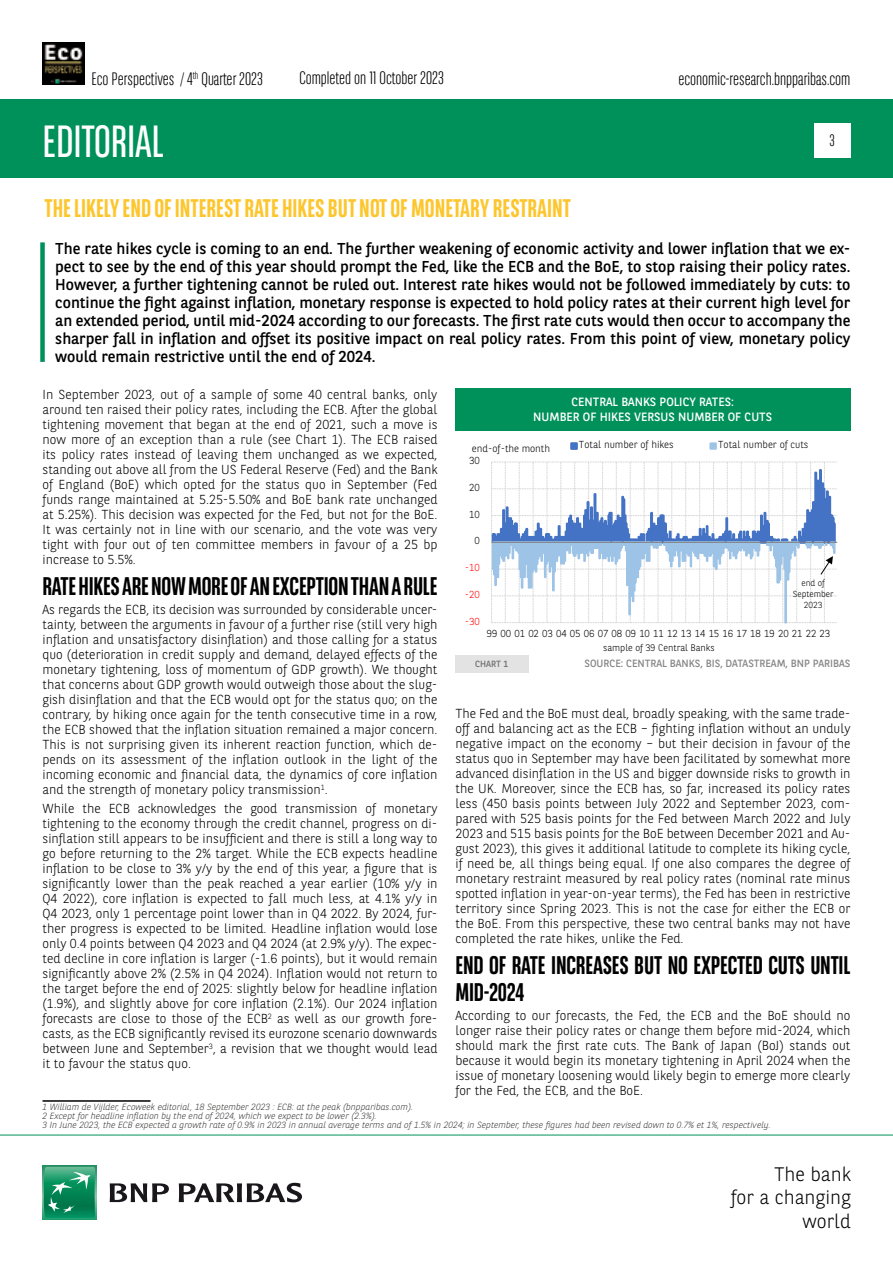
<style>
.page{position:relative;width:893px;height:1263px;background:#fff}
.page>*{position:absolute;margin:0;border:0;box-sizing:border-box;transform-origin:0 0}
.t1{font:45px "BNPP Sans Condensed";color:#fff}
.t2{font:700 25.5px/27px "BNPP Sans Condensed";letter-spacing:-.01em;color:#000}
.t3{font:700 25.5px "BNPP Sans Condensed";color:#fdc62e}
.t4{font:300 19.5px/23.4px "BNPP Sans";color:#000;text-align:right}
.t5{font:300 18px "BNPP Sans Condensed";color:#000}
.t6{font:300 16.5px "BNPP Sans Condensed";color:#000}
.t7{font:15.75px/18px "BNPP Sans";color:#000;text-align:justify}
.t8{font:300 13.05px/15px "BNPP Sans";color:#000;text-align:justify}
.t9{font:12px/14.4px "BNPP Sans";color:#fff;text-align:center}
.t10{font:10.5px "BNPP Sans";color:#878787}
.t11{font:300 10.2px "BNPP Sans";letter-spacing:-.01em;color:#000}
.t12{font:300 10.2px "BNPP Sans";color:#f00}
.t13{font:300 9.6px "BNPP Sans";color:#000}
.t14{font:italic 300 9px/9px "BNPP Sans";color:#3c3c3b}
.t15{font:9px "BNPP Sans";color:#706f6f}
.t16{font:300 8.7px/10.6px "BNPP Sans";letter-spacing:-.005em;color:#000;text-align:center}
</style>
<div class="page">
<img style="left:43px;top:43px;width:42px;height:42px">
<div style="left:1px;top:99px;width:892px;height:78px;background:#00915b"></div>
<svg style="left:43px;top:1166px;width:53px;height:53px"></svg>
<svg style="left:44px;top:1167px;width:51px;height:51px;background:#26996e"></svg>
<svg style="left:110px;top:1183px;width:59px;height:19px"></svg>
<svg style="left:179px;top:1183px;width:123px;height:19px"></svg>
<hr style="left:0;top:1135px;width:893px;height:1px;background:#00915b">
<div style="left:814px;top:123px;width:36px;height:34px;background:#fff"></div>
<div style="left:40px;top:242px;width:5px;height:120px;background:#00915b"></div>
<hr style="left:43px;top:1100px;width:108px;height:2px;background:#000">
<svg style="left:570px;top:442px;width:8px;height:8px"></svg>
<svg style="left:709px;top:442px;width:8px;height:8px"></svg>
<svg style="left:491px;top:462px;width:346px;height:161px"></svg>
<div style="left:455px;top:388px;width:395px;height:42px;background:#00915b"></div>
<div style="left:455px;top:655px;width:73px;height:18px;background:#e3e3e3"></div>
<h3 class="t5" style="left:91px;top:67px;width:173px">Eco Perspectives / 4<sup>th</sup> Quarter 2023</h3>
<h1 class="t1" style="left:43px;top:113px;width:123px">EDITORIAL</h1>
<h3 class="t5" style="left:299px;top:66px;width:146px">Completed on 11 October 2023</h3>
<h2 class="t3" style="left:45px;top:193px;width:528px">THE LIKELY END OF INTEREST RATE HIKES BUT NOT OF MONETARY RESTRAINT</h2>
<h3 class="t5" style="left:678px;top:67px;width:174px">economic-research.bnpparibas.com</h3>
<p class="t6" style="left:829px;top:130px;width:7px">3</p>
<p class="t7" style="left:55px;top:239px;width:797px">The rate hikes cycle is coming to an end. The further weakening of economic activity and lower inflation that we ex&shy;pect to see by the end of this year should prompt the Fed, like the ECB and the BoE, to stop raising their policy rates.<br>However, a further tightening cannot be ruled out. Interest rate hikes would not be followed immediately by cuts: to continue the fight against inflation, monetary response is expected to hold policy rates at their current high level for an extended period, until mid-2024 according to our forecasts. The first rate cuts would then occur to accompany the sharper fall in inflation and offset its positive impact on real policy rates. From this point of view, monetary policy would remain restrictive until the end of 2024.</p>
<p class="t8" style="left:43px;top:386px;width:396px">In September 2023, out of a sample of some 40 central banks, only around ten raised their policy rates, including the ECB. After the global tightening movement that began at the end of 2021, such a move is now more of an exception than a rule (see Chart 1). The ECB raised its policy rates instead of leaving them unchanged as we expected, standing out above all from the US Federal Reserve (Fed) and the Bank of England (BoE) which opted for the status quo in September (Fed funds range maintained at 5.25-5.50% and BoE bank rate unchanged at 5.25%). This decision was expected for the Fed, but not for the BoE.<br>It was certainly not in line with our scenario, and the vote was very tight with four out of ten committee members in favour of a 25 bp increase to 5.5%.</p>
<h2 class="t2" style="left:43px;top:572px;width:396px">RATE HIKES ARE NOW MORE OF AN EXCEPTION THAN A RULE</h2>
<p class="t8" style="left:43px;top:601px;width:396px">As regards the ECB, its decision was surrounded by considerable uncer&shy;tainty, between the arguments in favour of a further rise (still very high inflation and unsatisfactory disinflation) and those calling for a status quo (deterioration in credit supply and demand, delayed effects of the monetary tightening, loss of momentum of GDP growth). We thought that concerns about GDP growth would outweigh those about the slug&shy;gish disinflation and that the ECB would opt for the status quo; on the contrary, by hiking once again for the tenth consecutive time in a row, the ECB showed that the inflation situation remained a major concern.<br>This is not surprising given its inherent reaction function, which de&shy;pends on its assessment of the inflation outlook in the light of the incoming economic and financial data, the dynamics of core inflation and the strength of monetary policy transmission<sup>1</sup>.</p>
<p class="t8" style="left:43px;top:801px;width:396px">While the ECB acknowledges the good transmission of monetary tightening to the economy through the credit channel, progress on di&shy;sinflation still appears to be insufficient and there is still a long way to go before returning to the 2% target. While the ECB expects headline inflation to be close to 3% y/y by the end of this year, a figure that is significantly lower than the peak reached a year earlier (10% y/y in Q4 2022), core inflation is expected to fall much less, at 4.1% y/y in Q4 2023, only 1 percentage point lower than in Q4 2022. By 2024, fur&shy;ther progress is expected to be limited. Headline inflation would lose only 0.4 points between Q4 2023 and Q4 2024 (at 2.9% y/y). The expec&shy;ted decline in core inflation is larger (-1.6 points), but it would remain significantly above 2% (2.5% in Q4 2024). Inflation would not return to the target before the end of 2025: slightly below for headline inflation (1.9%), and slightly above for core inflation (2.1%). Our 2024 inflation forecasts are close to those of the ECB<sup>2</sup> as well as our growth fore&shy;casts, as the ECB significantly revised its eurozone scenario downwards between June and September<sup>3</sup>, a revision that we thought would lead it to favour the status quo.</p>
<p class="t9" style="left:533px;top:394px;width:240px">CENTRAL BANKS POLICY RATES:<br>NUMBER OF HIKES VERSUS NUMBER OF CUTS</p>
<p class="t11" style="left:472px;top:441px;width:80px">end-of-the month</p>
<p class="t11" style="left:469px;top:453px;width:12px">30</p>
<p class="t11" style="left:469px;top:480px;width:12px">20</p>
<p class="t11" style="left:469px;top:507px;width:12px">10</p>
<p class="t11" style="left:474px;top:534px;width:7px">0</p>
<p class="t12" style="left:465px;top:561px;width:17px">-10</p>
<p class="t12" style="left:465px;top:587px;width:17px">-20</p>
<p class="t12" style="left:465px;top:614px;width:17px">-30</p>
<p class="t11" style="left:579px;top:438px;width:96px">Total number of hikes</p>
<p class="t11" style="left:718px;top:438px;width:92px">Total number of cuts</p>
<p class="t16" style="left:793px;top:578px;width:42px">end of<br>September<br>2023</p>
<p class="t11" style="left:487px;top:626px;width:345px">99 00 01 02 03 04 05 06 07 08 09 10 11 12 13 14 15 16 17 18 19 20 21 22 23</p>
<p class="t13" style="left:603px;top:641px;width:113px">sample of 39 Central Banks</p>
<p class="t15" style="left:475px;top:658px;width:35px">CHART 1</p>
<p class="t10" style="left:584px;top:656px;width:267px">SOURCE: CENTRAL BANKS, BIS, DATASTREAM, BNP PARIBAS</p>
<p class="t8" style="left:455px;top:705px;width:397px">The Fed and the BoE must deal, broadly speaking, with the same trade&shy;off and balancing act as the ECB – fighting inflation without an unduly negative impact on the economy – but their decision in favour of the status quo in September may have been facilitated by somewhat more advanced disinflation in the US and bigger downside risks to growth in the UK. Moreover, since the ECB has, so far, increased its policy rates less (450 basis points between July 2022 and September 2023, com&shy;pared with 525 basis points for the Fed between March 2022 and July 2023 and 515 basis points for the BoE between December 2021 and Au&shy;gust 2023), this gives it additional latitude to complete its hiking cycle, if need be, all things being equal. If one also compares the degree of monetary restraint measured by real policy rates (nominal rate minus spotted inflation in year-on-year terms), the Fed has been in restrictive territory since Spring 2023. This is not the case for either the ECB or the BoE. From this perspective, these two central banks may not have completed the rate hikes, unlike the Fed.</p>
<h2 class="t2" style="left:455px;top:952px;width:396px">END OF RATE INCREASES BUT NO EXPECTED CUTS UNTIL<br>MID-2024</h2>
<p class="t8" style="left:455px;top:1008px;width:396px">According to our forecasts, the Fed, the ECB and the BoE should no longer raise their policy rates or change them before mid-2024, which should mark the first rate cuts. The Bank of Japan (BoJ) stands out because it would begin its monetary tightening in April 2024 when the issue of monetary loosening would likely begin to emerge more clearly for the Fed, the ECB, and the BoE.</p>
<p class="t14" style="left:43px;top:1102px;width:730px">1 William de Vijlder, Ecoweek editorial, 18 September 2023 : ECB: at the peak (bnpparibas.com).<br>2 Except for headline inflation by the end of 2024, which we expect to be lower (2.3%).<br>3 In June 2023, the ECB expected a growth rate of 0.9% in 2023 in annual average terms and of 1.5% in 2024; in September, these figures had been revised down to 0.7% et 1%, respectively.</p>
<h3 class="t4" style="left:731px;top:1161px;width:122px">The bank<br>for a changing world</h3>
</div>
